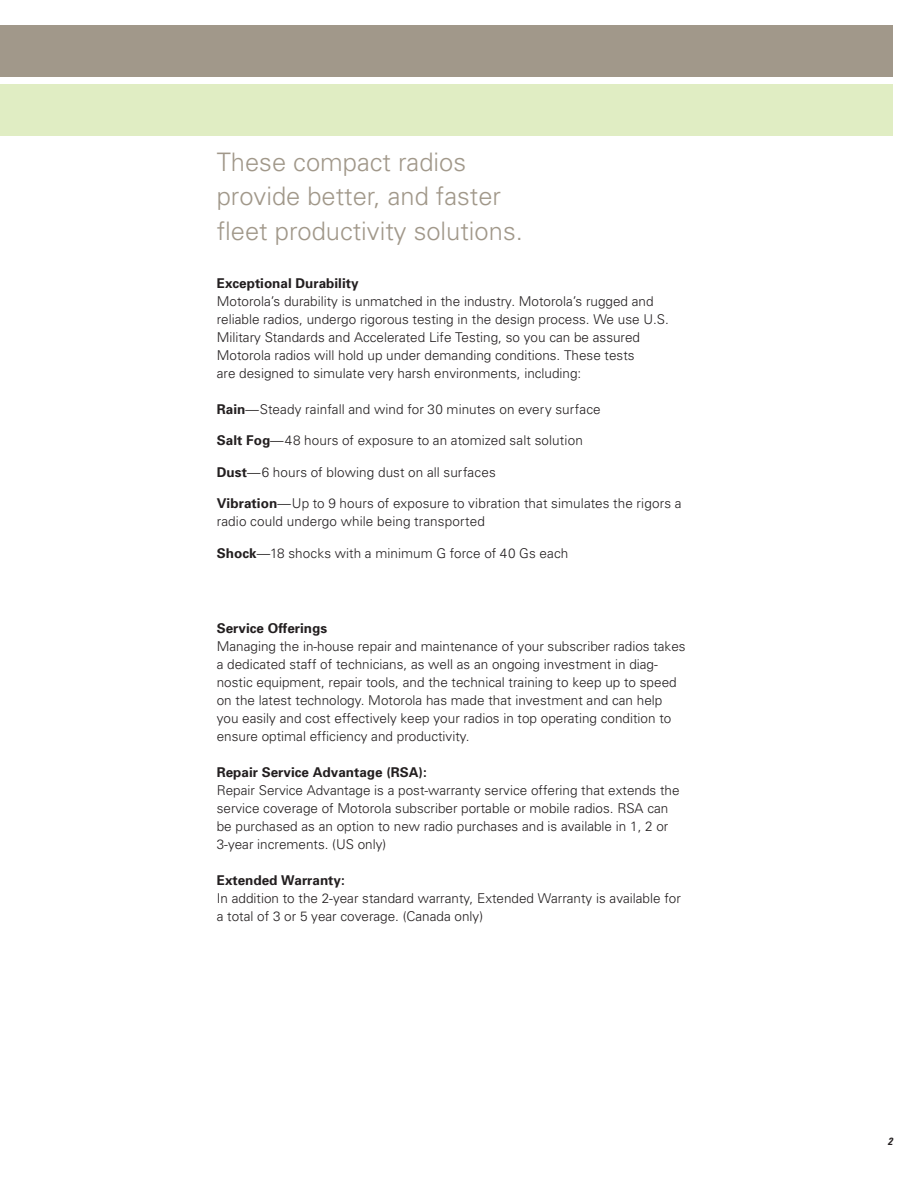
<style>
.page{position:relative;width:918px;height:1188px;background:#fff}
.page>*{position:absolute;margin:0;border:0;box-sizing:border-box;transform-origin:0 0}
.Subtitle{font:300 25.5px "Univers";color:#a1988a}
.Body_Copy{font:300 13.5px/18px "Univers";color:#231f20}
.Callout_Black{font:300 13.5px/18px "Univers";letter-spacing:.01em;color:#231f20}
.BODY_BF{font:700 13.5px "Univers";color:#231f20}
.Page_Numbers_FR{font:italic 700 condensed 10.5px "Univers";color:#231f20}
.s1{font-weight:700}
</style>
<div class="page">
<div style="left:0;top:26px;width:892px;height:51px;background:#a1988a"></div>
<div style="left:0;top:85px;width:892px;height:51px;background:#e0edc3"></div>
<p class="Subtitle" style="left:217px;top:146px;width:251px">These compact radios</p>
<p class="Subtitle" style="left:217px;top:181px;width:286px">provide better, and faster</p>
<p class="Subtitle" style="left:217px;top:215px;width:308px">fleet productivity solutions.</p>
<p class="BODY_BF" style="left:217px;top:275px;width:143px">Exceptional Durability</p>
<p class="Body_Copy" style="left:217px;top:292px;width:438px">Motorola’s durability is unmatched in the industry. Motorola’s rugged and</p>
<p class="Body_Copy" style="left:217px;top:310px;width:454px">reliable radios, undergo rigorous testing in the design process. We use U.S.<br>Military Standards and Accelerated Life Testing, so you can be assured</p>
<p class="Body_Copy" style="left:217px;top:346px;width:419px">Motorola radios will hold up under demanding conditions. These tests</p>
<p class="Body_Copy" style="left:217px;top:364px;width:366px">are designed to simulate very harsh environments, including:</p>
<p class="Callout_Black" style="left:217px;top:400px;width:386px"><span class="s1">Rain</span>—Steady rainfall and wind for 30 minutes on every surface</p>
<p class="Callout_Black" style="left:217px;top:431px;width:368px"><span class="s1">Salt Fog</span>—48 hours of exposure to an atomized salt solution</p>
<p class="Callout_Black" style="left:217px;top:463px;width:281px"><span class="s1">Dust</span>—6 hours of blowing dust on all surfaces</p>
<p class="Callout_Black" style="left:217px;top:494px;width:466px"><span class="s1">Vibration</span>—Up to 9 hours of exposure to vibration that simulates the rigors a radio could undergo while being transported</p>
<p class="Callout_Black" style="left:217px;top:544px;width:353px"><span class="s1">Shock</span>—18 shocks with a minimum G force of 40 Gs each</p>
<p class="BODY_BF" style="left:217px;top:619px;width:112px">Service Offerings</p>
<p class="Body_Copy" style="left:217px;top:637px;width:470px">Managing the in-house repair and maintenance of your subscriber radios takes a dedicated staff of technicians, as well as an ongoing investment in diag&shy;nostic equipment, repair tools, and the technical training to keep up to speed on the latest technology. Motorola has made that investment and can help you easily and cost effectively keep your radios in top operating condition to ensure optimal efficiency and productivity.</p>
<p class="BODY_BF" style="left:217px;top:763px;width:212px">Repair Service Advantage (RSA):</p>
<p class="Body_Copy" style="left:217px;top:781px;width:464px">Repair Service Advantage is a post-warranty service offering that extends the service coverage of Motorola subscriber portable or mobile radios. RSA can be purchased as an option to new radio purchases and is available in 1, 2 or 3-year increments. (US only)</p>
<p class="BODY_BF" style="left:217px;top:871px;width:130px">Extended Warranty:</p>
<p class="Body_Copy" style="left:217px;top:889px;width:466px">In addition to the 2-year standard warranty, Extended Warranty is available for a total of 3 or 5 year coverage. (Canada only)</p>
<p class="Page_Numbers_FR" style="left:888px;top:1135px;width:6px">2</p>
</div>
